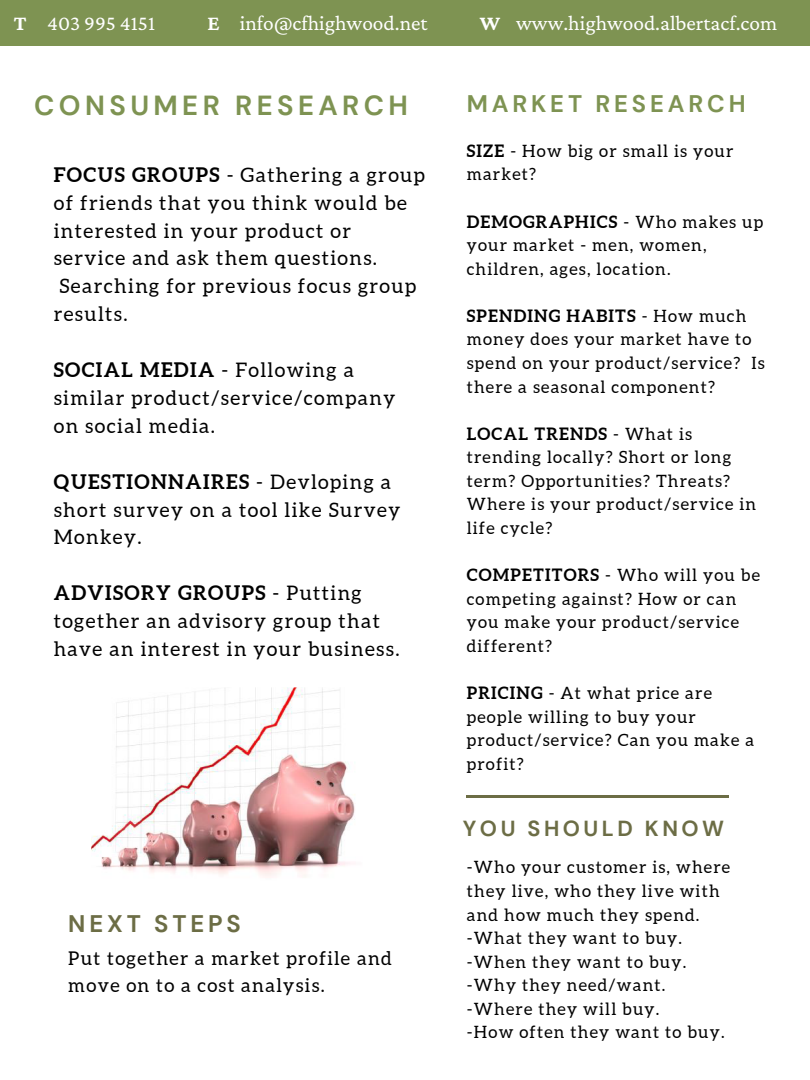
<style>
.page{position:relative;width:810px;height:1080px;background:#fff}
.page>*{position:absolute;margin:0;border:0;box-sizing:border-box;transform-origin:0 0}
.t1{font:700 27.56px "DM Sans";letter-spacing:.16em;color:#7e9352}
.t2{font:700 23.94px "DM Sans";letter-spacing:.16em;color:#7e9352}
.t3{font:700 23.94px "DM Sans";letter-spacing:.16em;color:#6c6d45}
.t4{font:700 21.75px "DM Sans";letter-spacing:.16em;color:#6c6d45}
.t5{font:21.38px "Crimson Pro";color:#fff}
.t6{font:20px/27.9px "Aleo";letter-spacing:.07em;color:#000}
.t7{font:18.94px/26.2px "Aleo";letter-spacing:.07em;color:#000}
.t8{font:17px/23.6px "Aleo";letter-spacing:.07em;color:#000}
.s1{font-weight:700}
</style>
<div class="page">
<hr style="left:467px;top:796px;width:262px;height:1px;background:#6c6d45">
<div style="left:0;top:0;width:810px;height:45px;background:#7e9352"></div>
<img style="left:91px;top:687px;width:264px;height:190px">
<p class="t5" style="left:14px;top:11px;width:143px"><span class="s1">T</span> 403 995 4151</p>
<p class="t5" style="left:207px;top:11px;width:222px"><span class="s1">E</span> info@cfhighwood.net</p>
<p class="t5" style="left:480px;top:11px;width:299px"><span class="s1">W</span> www.highwood.albertacf.com</p>
<h1 class="t1" style="left:34px;top:88px;width:375px">CONSUMER RESEARCH</h1>
<p class="t6" style="left:54px;top:161px;width:373px"><span class="s1">FOCUS GROUPS</span> - Gathering a group of friends that you think would be interested in your product or service and ask them questions.<br>Searching for previous focus group results.</p>
<p class="t6" style="left:54px;top:356px;width:343px"><span class="s1">SOCIAL MEDIA</span> - Following a similar product/service/company on social media.</p>
<p class="t6" style="left:54px;top:468px;width:348px"><span class="s1">QUESTIONNAIRES</span> - Devloping a short survey on a tool like Survey<br>Monkey.</p>
<p class="t6" style="left:54px;top:579px;width:347px"><span class="s1">ADVISORY GROUPS</span> - Putting together an advisory group that have an interest in your business.</p>
<h2 class="t3" style="left:68px;top:909px;width:174px">NEXT STEPS</h2>
<p class="t7" style="left:68px;top:945px;width:325px">Put together a market profile and move on to a cost analysis.</p>
<h2 class="t2" style="left:467px;top:88px;width:280px">MARKET RESEARCH</h2>
<p class="t8" style="left:467px;top:139px;width:268px"><span class="s1">SIZE</span> - How big or small is your market?</p>
<p class="t8" style="left:467px;top:210px;width:298px"><span class="s1">DEMOGRAPHICS</span> - Who makes up your market - men, women, children, ages, location.</p>
<p class="t8" style="left:467px;top:304px;width:299px"><span class="s1">SPENDING HABITS</span> - How much money does your market have to spend on your product/service? Is there a seasonal component?</p>
<p class="t8" style="left:467px;top:422px;width:291px"><span class="s1">LOCAL TRENDS</span> - What is trending locally? Short or long term? Opportunities? Threats?<br>Where is your product/service in life cycle?</p>
<p class="t8" style="left:467px;top:563px;width:295px"><span class="s1">COMPETITORS</span> - Who will you be competing against? How or can you make your product/service different?</p>
<p class="t8" style="left:467px;top:681px;width:289px"><span class="s1">PRICING</span> - At what price are people willing to buy your product/service? Can you make a profit?</p>
<p class="t4" style="left:463px;top:815px;width:263px">YOU SHOULD KNOW</p>
<p class="t8" style="left:467px;top:855px;width:265px">-Who your customer is, where they live, who they live with and how much they spend. -What they want to buy. -When they want to buy. -Why they need/want. -Where they will buy.<br>-How often they want to buy.</p>
</div>
